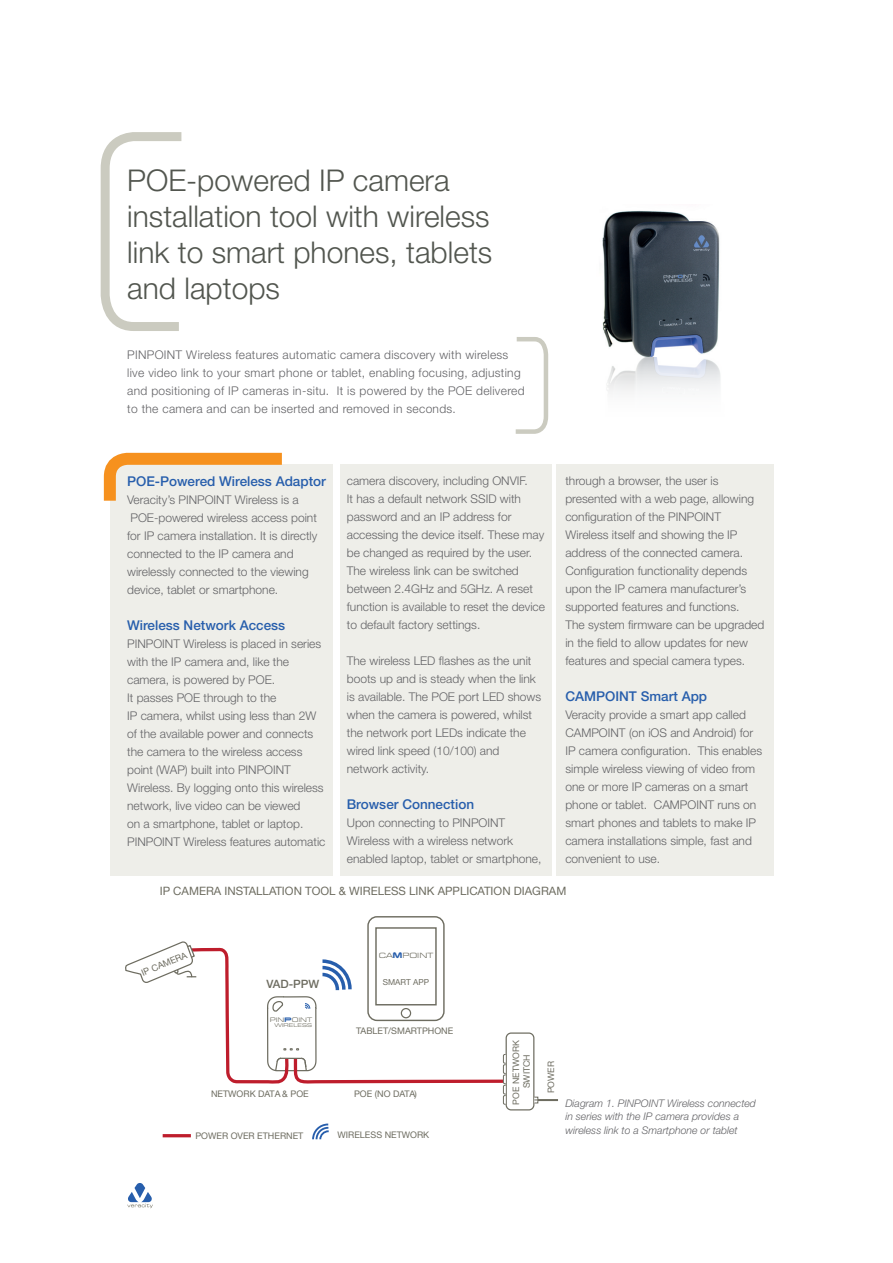
<style>
.page{position:relative;width:893px;height:1263px;background:#fff}
.page>*{position:absolute;margin:0;border:0;box-sizing:border-box;transform-origin:0 0}
.t1{font:300 30px "Helvetica Neue LT Std";color:#52564f}
.t2{font:500 13.5px "Helvetica Neue LT Std";color:#275eac}
.t3{font:300 12px/18px "Helvetica Neue LT Std";color:#636366}
.t4{font:300 12px "Helvetica Neue LT Std";letter-spacing:.025em;color:#636366}
.t5{font:11.55px "Helvetica Neue";color:#6d6c60}
.t6{font:500 11.55px "Helvetica Neue LT Std";color:#6d6c60}
.t7{font:italic 300 10.5px/13.5px "Helvetica Neue LT Std";color:#636366}
.t8{font:9px "Helvetica Neue";color:#6d6c60}
.t9{font:8.85px/10.6px "Helvetica Neue";color:#6d6c60;text-align:center}
.t10{font:8.25px "Helvetica Neue";color:#6d6c60}
.t11{font:7.8px "Eurostile Ext";color:#6d6c60}
.t12{font:6.75px "Eurostile Ext";color:#6d6c60}
.t13{font:5.55px "Eurostile Ext";color:#6d6c60}
.s1{font-family:"Camp Opti Caps";font-size:5.85px;color:#275eac}
.s2{font-family:"Camp Opti Caps";font-size:7.35px;color:#275eac}
</style>
<div class="page">
<img style="left:607px;top:356px;width:114px;height:36px">
<div style="left:556px;top:464px;width:218px;height:411px;background:#ebece6"></div>
<div style="left:111px;top:464px;width:222px;height:411px;background:#ebece6"></div>
<div style="left:341px;top:464px;width:211px;height:411px;background:#ebece6"></div>
<svg style="left:100px;top:132px;width:82px;height:199px"></svg>
<svg style="left:103px;top:452px;width:179px;height:61px"></svg>
<svg style="left:515px;top:337px;width:34px;height:97px"></svg>
<img style="left:602px;top:210px;width:118px;height:146px">
<div style="left:367px;top:916px;width:78px;height:105px;border:1px solid #6d6c60;border-radius:9px"></div>
<div style="left:375px;top:927px;width:62px;height:78px;background:#fff;border:1px solid #6d6c60"></div>
<div style="left:506px;top:1032px;width:28px;height:78px;border:1px solid #6d6c60;border-radius:5px"></div>
<hr style="left:538px;top:1099px;width:20px;height:2px;background:#6d6c60">
<svg style="left:534px;top:1097px;width:4px;height:6px"></svg>
<svg style="left:125px;top:941px;width:381px;height:268px"></svg>
<p class="t1" style="left:127px;top:162px;width:324px">POE-powered IP camera</p>
<p class="t1" style="left:127px;top:198px;width:364px">installation tool with wireless</p>
<p class="t1" style="left:127px;top:234px;width:367px">link to smart phones, tablets</p>
<p class="t1" style="left:127px;top:270px;width:154px">and laptops</p>
<p class="t4" style="left:127px;top:347px;width:383px">PINPOINT Wireless features automatic camera discovery with wireless</p>
<p class="t4" style="left:127px;top:365px;width:395px">live video link to your smart phone or tablet, enabling focusing, adjusting</p>
<p class="t4" style="left:127px;top:383px;width:399px">and positioning of IP cameras in-situ. It is powered by the POE delivered</p>
<p class="t4" style="left:127px;top:401px;width:330px">to the camera and can be inserted and removed in seconds.</p>
<p class="t2" style="left:127px;top:473px;width:200px">POE-Powered Wireless Adaptor</p>
<p class="t3" style="left:127px;top:490px;width:173px">Veracity’s PINPOINT Wireless is a</p>
<p class="t3" style="left:127px;top:508px;width:192px">POE-powered wireless access point for IP camera installation. It is directly connected to the IP camera and wirelessly connected to the viewing device, tablet or smartphone.</p>
<p class="t2" style="left:127px;top:617px;width:160px">Wireless Network Access</p>
<p class="t3" style="left:127px;top:634px;width:196px">PINPOINT Wireless is placed in series with the IP camera and, like the camera, is powered by POE.</p>
<p class="t3" style="left:127px;top:688px;width:151px">It passes POE through to the</p>
<p class="t3" style="left:127px;top:706px;width:200px">IP camera, whilst using less than 2W of the available power and connects the camera to the wireless access point (WAP) built into PINPOINT Wireless. By logging onto this wireless network, live video can be viewed<br>on a smartphone, tablet or laptop.<br>PINPOINT Wireless features automatic</p>
<p class="t3" style="left:347px;top:472px;width:182px">camera discovery, including ONVIF.<br>It has a default network SSID with password and an IP address for</p>
<p class="t3" style="left:347px;top:526px;width:200px">accessing the device itself. These may be changed as required by the user.<br>The wireless link can be switched between 2.4GHz and 5GHz. A reset function is available to reset the device to default factory settings.</p>
<p class="t3" style="left:347px;top:652px;width:196px">The wireless LED flashes as the unit boots up and is steady when the link is available. The POE port LED shows when the camera is powered, whilst the network port LEDs indicate the wired link speed (10/100) and</p>
<p class="t3" style="left:347px;top:760px;width:84px">network activity.</p>
<p class="t2" style="left:347px;top:796px;width:129px">Browser Connection</p>
<p class="t3" style="left:347px;top:814px;width:196px">Upon connecting to PINPOINT<br>Wireless with a wireless network enabled laptop, tablet or smartphone,</p>
<p class="t3" style="left:565px;top:472px;width:190px">through a browser, the user is presented with a web page, allowing</p>
<p class="t3" style="left:565px;top:508px;width:183px">configuration of the PINPOINT Wireless itself and showing the IP address of the connected camera.<br>Configuration functionality depends upon the IP camera manufacturer’s supported features and functions.</p>
<p class="t3" style="left:565px;top:616px;width:200px">The system firmware can be upgraded in the field to allow updates for new features and special camera types.</p>
<p class="t2" style="left:565px;top:688px;width:143px">CAMPOINT Smart App</p>
<p class="t3" style="left:565px;top:706px;width:198px">Veracity provide a smart app called CAMPOINT (on iOS and Android) for IP camera configuration. This enables simple wireless viewing of video from one or more IP cameras on a smart phone or tablet. CAMPOINT runs on smart phones and tablets to make IP camera installations simple, fast and convenient to use.</p>
<p class="t5" style="left:160px;top:883px;width:408px">IP CAMERA INSTALLATION TOOL &amp; WIRELESS LINK APPLICATION DIAGRAM</p>
<p class="t8" style="left:140px;top:967px;width:50px;rotate:-22deg">IP CAMERA</p>
<p class="t6" style="left:266px;top:977px;width:54px">VAD-PPW</p>
<p class="t12" style="left:270px;top:1016px;width:44px">PIN<span class="s1">P</span>OINT</p>
<p class="t13" style="left:274px;top:1022px;width:39px">WIRELESS</p>
<p class="t11" style="left:379px;top:951px;width:56px">CA<span class="s2">M</span>POINT</p>
<p class="t10" style="left:383px;top:976px;width:48px">SMART APP</p>
<p class="t8" style="left:356px;top:1025px;width:99px">TABLET/SMARTPHONE</p>
<p class="t8" style="left:211px;top:1087px;width:99px">NETWORK DATA &amp; POE</p>
<p class="t8" style="left:354px;top:1087px;width:64px">POE (NO DATA)</p>
<p class="t8" style="left:195px;top:1129px;width:109px">POWER OVER ETHERNET</p>
<p class="t8" style="left:338px;top:1128px;width:93px">WIRELESS NETWORK</p>
<p class="t9" style="left:511px;top:1104px;width:66px;rotate:-90deg">POE NETWORK<br>SWITCH</p>
<p class="t9" style="left:546px;top:1093px;width:34px;rotate:-90deg">POWER</p>
<p class="t7" style="left:565px;top:1096px;width:192px">Diagram 1. PINPOINT Wireless connected in series with the IP camera provides a</p>
<p class="t7" style="left:565px;top:1123px;width:174px">wireless link to a Smartphone or tablet</p>
</div>
